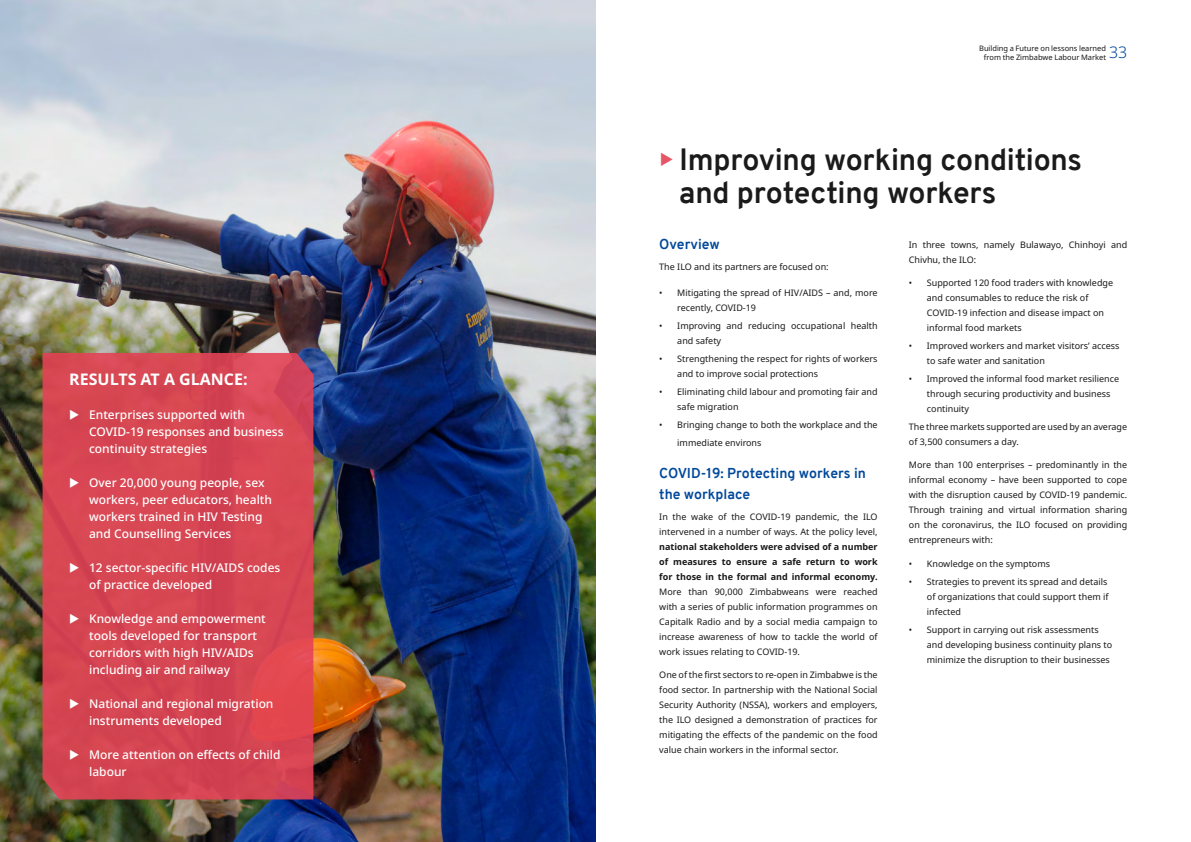
<style>
.page{position:relative;width:1191px;height:842px;background:#fff}
.page>*{position:absolute;margin:0;border:0;box-sizing:border-box;transform-origin:0 0}
.t1{font:700 30px/33px "Overpass";letter-spacing:-.01em;color:#000}
.t2{font:700 16px "Noto Sans";color:#fff}
.t3{font:300 16px "Noto Sans";color:#00489a}
.t4{font:700 14px/21px "Overpass";color:#00489a}
.t5{font:500 12px/17px "Noto Sans";color:#fff}
.t6{font:9px/15px "Noto Sans";color:#181818}
.t7{font:700 9px/15px "Noto Sans";color:#181818;text-align:justify}
.t8{font:7.5px/9.8px "Noto Sans";color:#181818;text-align:right}
</style>
<div class="page">
<img style="left:0;top:0;width:595px;height:842px">
<svg style="left:43px;top:353px;width:270px;height:446px;background:#d54552"></svg>
<svg style="left:70px;top:410px;width:9px;height:10px"></svg>
<svg style="left:70px;top:478px;width:9px;height:10px"></svg>
<svg style="left:70px;top:563px;width:9px;height:10px"></svg>
<svg style="left:70px;top:614px;width:9px;height:10px"></svg>
<svg style="left:70px;top:699px;width:9px;height:10px"></svg>
<svg style="left:70px;top:750px;width:9px;height:10px"></svg>
<h2 class="t2" style="left:69px;top:368px;width:180px">RESULTS AT A GLANCE:</h2>
<h3 class="t5" style="left:89px;top:407px;width:196px">Enterprises supported with<br>COVID-19 responses and business continuity strategies</h3>
<h3 class="t5" style="left:89px;top:475px;width:184px">Over 20,000 young people, sex workers, peer educators, health workers trained in HIV Testing and Counselling Services</h3>
<h3 class="t5" style="left:89px;top:560px;width:193px">12 sector-specific HIV/AIDS codes of practice developed</h3>
<h3 class="t5" style="left:89px;top:611px;width:178px">Knowledge and empowerment tools developed for transport corridors with high HIV/AIDs including air and railway</h3>
<h3 class="t5" style="left:89px;top:696px;width:186px">National and regional migration instruments developed</h3>
<h3 class="t5" style="left:89px;top:747px;width:193px">More attention on effects of child labour</h3>
<p class="t8" style="left:979px;top:43px;width:128px">Building a Future on lessons learned from the Zimbabwe Labour Market</p>
<h2 class="t3" style="left:1109px;top:41px;width:20px">33</h2>
<h1 class="t1" style="left:679px;top:143px;width:404px">Improving working conditions and protecting workers</h1>
<h3 class="t4" style="left:659px;top:234px;width:62px">Overview</h3>
<p class="t6" style="left:659px;top:259px;width:171px">The ILO and its partners are focused on:</p>
<p class="t6" style="left:677px;top:286px;width:202px;text-indent:-18px">• Mitigating the spread of HIV/AIDS – and, more recently, COVID-19</p>
<p class="t6" style="left:677px;top:319px;width:202px;text-indent:-18px">• Improving and reducing occupational health and safety</p>
<p class="t6" style="left:677px;top:352px;width:202px;text-indent:-18px">• Strengthening the respect for rights of workers and to improve social protections</p>
<p class="t6" style="left:677px;top:384px;width:202px;text-indent:-18px">• Eliminating child labour and promoting fair and safe migration</p>
<p class="t6" style="left:677px;top:416px;width:202px;line-height:18px;text-indent:-18px">• Bringing change to both the workplace and the immediate environs</p>
<h3 class="t4" style="left:659px;top:463px;width:208px">COVID-19: Protecting workers in the workplace</h3>
<p class="t6" style="left:659px;top:509px;width:220px">In the wake of the COVID-19 pandemic, the ILO intervened in a number of ways. At the policy level,</p>
<p class="t7" style="left:659px;top:539px;width:220px">national stakeholders were advised of a number of measures to ensure a safe return to work for those in the formal and informal economy.</p>
<p class="t6" style="left:659px;top:584px;width:220px;text-align:justify">More than 90,000 Zimbabweans were reached with a series of public information programmes on Capitalk Radio and by a social media campaign to increase awareness of how to tackle the world of work issues relating to COVID-19.</p>
<p class="t6" style="left:659px;top:668px;width:220px;text-align:justify">One of the first sectors to re-open in Zimbabwe is the food sector. In partnership with the National Social Security Authority (NSSA), workers and employers, the ILO designed a demonstration of practices for mitigating the effects of the pandemic on the food value chain workers in the informal sector.</p>
<p class="t6" style="left:909px;top:237px;width:220px">In three towns, namely Bulawayo, Chinhoyi and<br>Chivhu, the ILO:</p>
<p class="t6" style="left:927px;top:276px;width:188px;text-indent:-18px">• Supported 120 food traders with knowledge and consumables to reduce the risk of COVID-19 infection and disease impact on informal food markets</p>
<p class="t6" style="left:927px;top:339px;width:194px;text-indent:-18px">• Improved workers and market visitors’ access to safe water and sanitation</p>
<p class="t6" style="left:927px;top:371px;width:194px;text-indent:-18px">• Improved the informal food market resilience through securing productivity and business continuity</p>
<p class="t6" style="left:909px;top:419px;width:220px">The three markets supported are used by an average of 3,500 consumers a day.</p>
<p class="t6" style="left:909px;top:458px;width:220px;text-align:justify">More than 100 enterprises – predominantly in the informal economy – have been supported to cope with the disruption caused by COVID-19 pandemic.<br>Through training and virtual information sharing on the coronavirus, the ILO focused on providing entrepreneurs with:</p>
<p class="t6" style="left:909px;top:556px;width:143px">• Knowledge on the symptoms</p>
<p class="t6" style="left:927px;top:574px;width:183px;text-indent:-18px">• Strategies to prevent its spread and details of organizations that could support them if infected</p>
<p class="t6" style="left:927px;top:622px;width:187px;text-indent:-18px">• Support in carrying out risk assessments and developing business continuity plans to minimize the disruption to their businesses</p>
</div>
